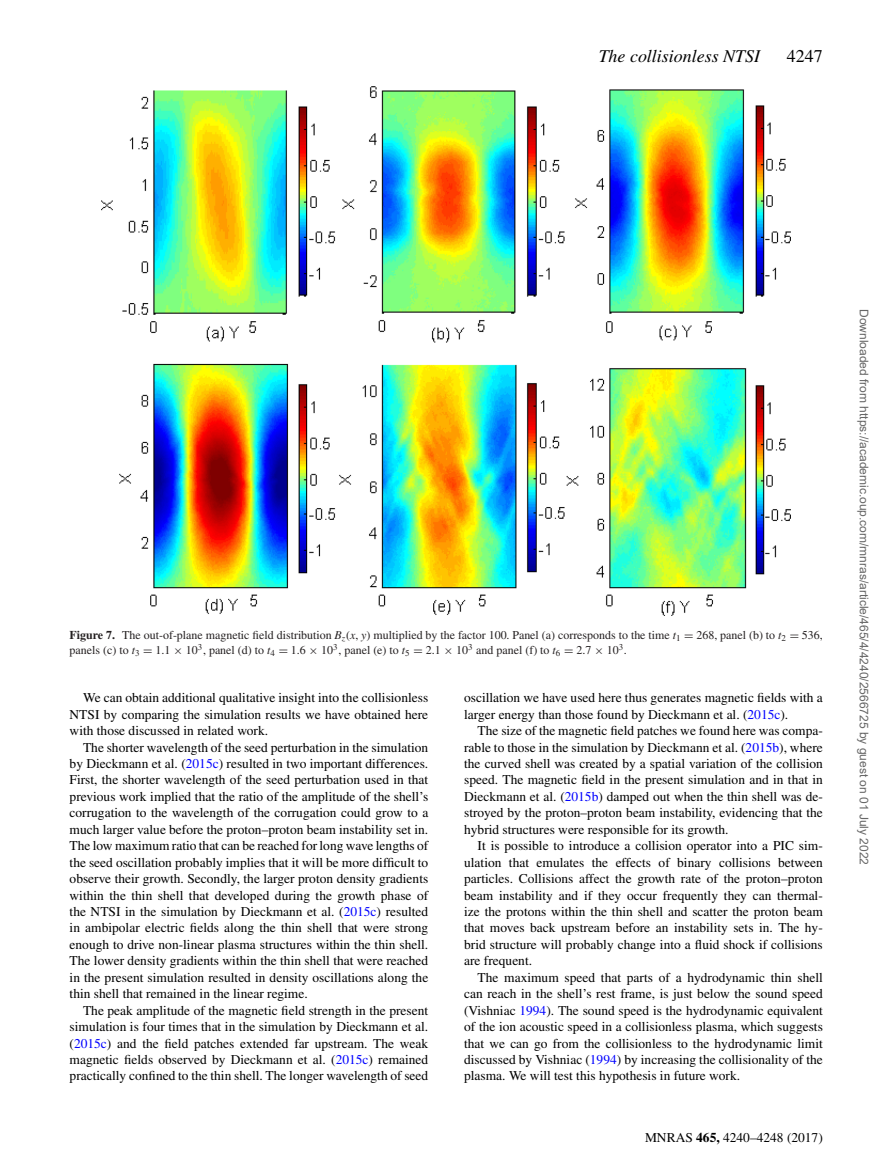
<style>
.page{position:relative;width:893px;height:1174px;background:#fff}
.page>*{position:absolute;margin:0;border:0;box-sizing:border-box;transform-origin:0 0}
.t1{font:italic 18px "Times";color:#000}
.t2{font:18px "Times";color:#000}
.t3{font:13.5px/16.5px "Times";color:#000;text-align:justify}
.t4{font:12px/15px "Times";color:#231f20}
.t5{font:12px "Arial";color:#666}
.s1{font-weight:700}
.s2{font-style:italic}
.s3{font-family:"MTSY"}
.s4{color:#00f}
</style>
<div class="page">
<img style="left:102px;top:86px;width:688px;height:529px">
<h1 class="t1" style="left:599px;top:49px;width:163px">The collisionless NTSI</h1>
<h1 class="t2" style="left:787px;top:49px;width:37px">4247</h1>
<p class="t4" style="left:70px;top:629px;width:755px"><span class="s1">Figure 7.</span> The out-of-plane magnetic field distribution <span class="s2">B</span><sub>z</sub>(<span class="s2">x</span>, <span class="s2">y</span>) multiplied by the factor 100. Panel (a) corresponds to the time <span class="s2">t</span><sub>1</sub> <span class="s3">=</span> 268, panel (b) to <span class="s2">t</span><sub>2</sub> <span class="s3">=</span> 536, panels (c) to <span class="s2">t</span><sub>3</sub> <span class="s3">=</span> 1.1 <span class="s3">×</span> 10<sup>3</sup>, panel (d) to <span class="s2">t</span><sub>4</sub> <span class="s3">=</span> 1.6 <span class="s3">×</span> 10<sup>3</sup>, panel (e) to <span class="s2">t</span><sub>5</sub> <span class="s3">=</span> 2.1 <span class="s3">×</span> 10<sup>3</sup> and panel (f) to <span class="s2">t</span><sub>6</sub> <span class="s3">=</span> 2.7 <span class="s3">×</span> 10<sup>3</sup>.</p>
<p class="t3" style="left:70px;top:690px;width:360px;text-indent:13px">We can obtain additional qualitative insight into the collisionless NTSI by comparing the simulation results we have obtained here with those discussed in related work.</p>
<p class="t3" style="left:70px;top:740px;width:360px;text-indent:13px">The shorter wavelength of the seed perturbation in the simulation by Dieckmann et al. (<span class="s4">2015c</span>) resulted in two important differences.<br>First, the shorter wavelength of the seed perturbation used in that previous work implied that the ratio of the amplitude of the shell’s corrugation to the wavelength of the corrugation could grow to a much larger value before the proton–proton beam instability set in.<br>The low maximum ratio that can be reached for long wave lengths of the seed oscillation probably implies that it will be more difficult to observe their growth. Secondly, the larger proton density gradients within the thin shell that developed during the growth phase of the NTSI in the simulation by Dieckmann et al. (<span class="s4">2015c</span>) resulted in ambipolar electric fields along the thin shell that were strong enough to drive non-linear plasma structures within the thin shell.<br>The lower density gradients within the thin shell that were reached in the present simulation resulted in density oscillations along the thin shell that remained in the linear regime.</p>
<p class="t3" style="left:70px;top:1003px;width:360px;text-indent:13px">The peak amplitude of the magnetic field strength in the present simulation is four times that in the simulation by Dieckmann et al. (<span class="s4">2015c</span>) and the field patches extended far upstream. The weak magnetic fields observed by Dieckmann et al. (<span class="s4">2015c</span>) remained practically confined to the thin shell. The longer wavelength of seed</p>
<p class="t3" style="left:464px;top:690px;width:360px">oscillation we have used here thus generates magnetic fields with a larger energy than those found by Dieckmann et al. (<span class="s4">2015c</span>).</p>
<p class="t3" style="left:464px;top:723px;width:360px;text-indent:13px">The size of the magnetic field patches we found here was compa&shy;rable to those in the simulation by Dieckmann et al. (<span class="s4">2015b</span>), where the curved shell was created by a spatial variation of the collision speed. The magnetic field in the present simulation and in that in Dieckmann et al. (<span class="s4">2015b</span>) damped out when the thin shell was de&shy;stroyed by the proton–proton beam instability, evidencing that the hybrid structures were responsible for its growth.</p>
<p class="t3" style="left:464px;top:838px;width:360px;text-indent:13px">It is possible to introduce a collision operator into a PIC sim&shy;ulation that emulates the effects of binary collisions between particles. Collisions affect the growth rate of the proton–proton beam instability and if they occur frequently they can thermal&shy;ize the protons within the thin shell and scatter the proton beam that moves back upstream before an instability sets in. The hy&shy;brid structure will probably change into a fluid shock if collisions are frequent.</p>
<p class="t3" style="left:464px;top:970px;width:360px;text-indent:13px">The maximum speed that parts of a hydrodynamic thin shell can reach in the shell’s rest frame, is just below the sound speed (Vishniac <span class="s4">1994</span>). The sound speed is the hydrodynamic equivalent of the ion acoustic speed in a collisionless plasma, which suggests that we can go from the collisionless to the hydrodynamic limit discussed by Vishniac (<span class="s4">1994</span>) by increasing the collisionality of the plasma. We will test this hypothesis in future work.</p>
<p class="t3" style="left:645px;top:1130px;width:179px">MNRAS <span class="s1">465,</span> 4240–4248 (2017)</p>
<p class="t5" style="left:868px;top:309px;width:557px;rotate:90deg">Downloaded from https://academic.oup.com/mnras/article/465/4/4240/2566725 by guest on 01 July 2022</p>
</div>
